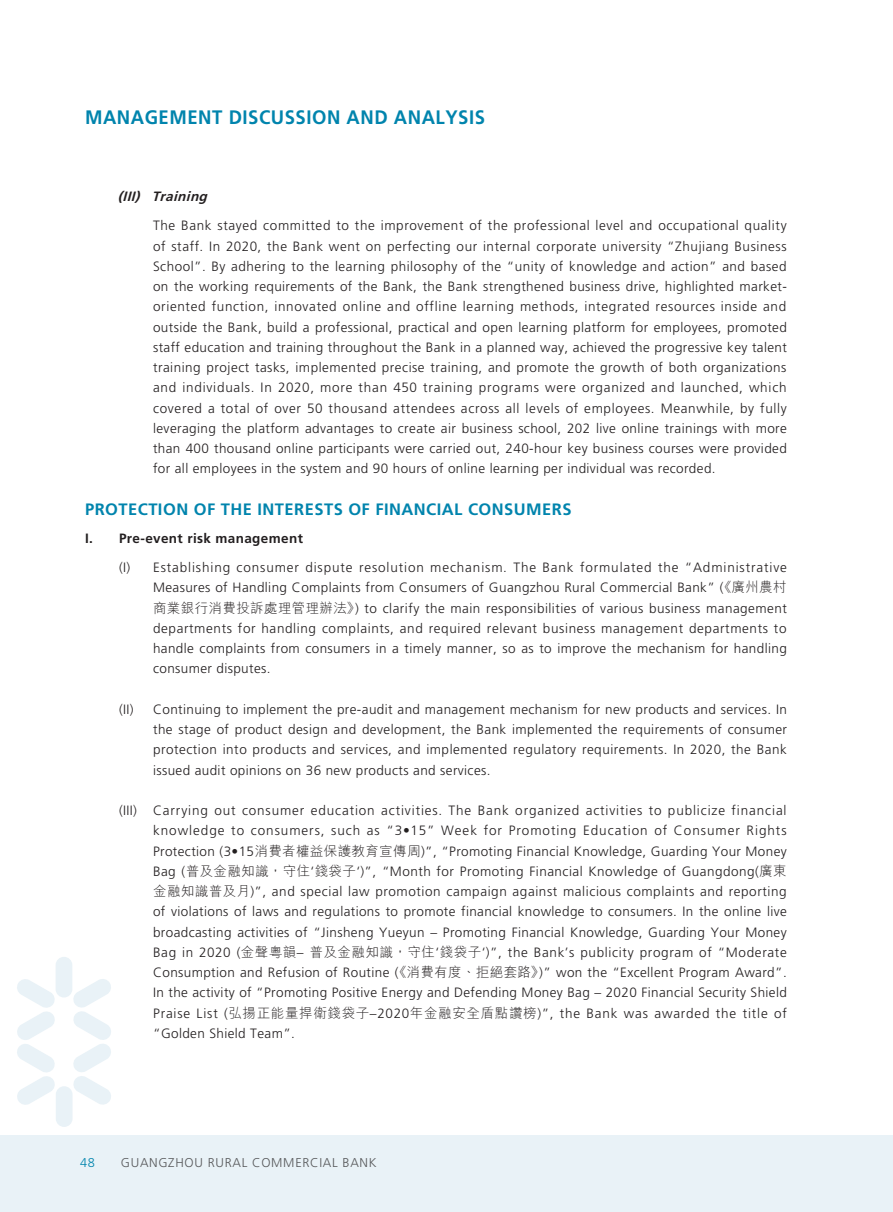
<style>
.page{position:relative;width:893px;height:1212px;background:#fff}
.page>*{position:absolute;margin:0;border:0;box-sizing:border-box;transform-origin:0 0}
.t1{font:700 19.5px "Frutiger LT Std";letter-spacing:.03em;color:#0084ad;scale:.95 1}
.t2{font:700 16.5px "Frutiger LT Std";letter-spacing:.03em;color:#0084ad}
.t3{font:300 13.5px/20.2px "Frutiger LT Std";letter-spacing:.03em;color:#231f20;text-align:justify}
.t4{font:700 13.5px "Frutiger LT Std";letter-spacing:.03em;color:#231f20}
.t5{font:italic 700 13.5px "Frutiger LT Std";color:#231f20}
.t6{font:300 12.75px "Frutiger LT Std";letter-spacing:.055em;color:#57585a}
.t7{font:300 12.75px "Frutiger LT Std";color:#0084ad}
.s1{font-family:"M Hei HK"}
</style>
<div class="page">
<div style="left:56px;top:957px;width:16px;height:40px;background:#e9f2f7;border-radius:8px"></div>
<svg style="left:17px;top:979px;width:38px;height:126px"></svg>
<div style="left:56px;top:1086px;width:17px;height:41px;background:#e9f2f7;border-radius:8px"></div>
<svg style="left:72px;top:979px;width:39px;height:126px"></svg>
<div style="left:0;top:1135px;width:893px;height:77px;background:#e9f2f7"></div>
<h1 class="t1" style="left:85px;top:105px;width:423px">MANAGEMENT DISCUSSION AND ANALYSIS</h1>
<p class="t5" style="left:118px;top:189px;width:95px">(III) Training</p>
<p class="t3" style="left:153px;top:216px;width:635px">The Bank stayed committed to the improvement of the professional level and occupational quality of staff. In 2020, the Bank went on perfecting our internal corporate university “Zhujiang Business School”. By adhering to the learning philosophy of the “unity of knowledge and action” and based on the working requirements of the Bank, the Bank strengthened business drive, highlighted market&shy;oriented function, innovated online and offline learning methods, integrated resources inside and outside the Bank, build a professional, practical and open learning platform for employees, promoted staff education and training throughout the Bank in a planned way, achieved the progressive key talent training project tasks, implemented precise training, and promote the growth of both organizations and individuals. In 2020, more than 450 training programs were organized and launched, which covered a total of over 50 thousand attendees across all levels of employees. Meanwhile, by fully leveraging the platform advantages to create air business school, 202 live online trainings with more than 400 thousand online participants were carried out, 240-hour key business courses were provided for all employees in the system and 90 hours of online learning per individual was recorded.</p>
<p class="t2" style="left:85px;top:499px;width:488px">PROTECTION OF THE INTERESTS OF FINANCIAL CONSUMERS</p>
<p class="t4" style="left:85px;top:531px;width:219px">I. Pre-event risk management</p>
<p class="t3" style="left:153px;top:557px;width:635px;text-indent:-34px">(I) Establishing consumer dispute resolution mechanism. The Bank formulated the “Administrative Measures of Handling Complaints from Consumers of Guangzhou Rural Commercial Bank” (<span class="s1">《廣州農村商業銀行消費投訴處理管理辦法》</span>) to clarify the main responsibilities of various business management departments for handling complaints, and required relevant business management departments to handle complaints from consumers in a timely manner, so as to improve the mechanism for handling consumer disputes.</p>
<p class="t3" style="left:119px;top:699px;width:16px">(II)</p>
<p class="t3" style="left:153px;top:699px;width:635px">Continuing to implement the pre-audit and management mechanism for new products and services. In the stage of product design and development, the Bank implemented the requirements of consumer protection into products and services, and implemented regulatory requirements. In 2020, the Bank issued audit opinions on 36 new products and services.</p>
<p class="t3" style="left:153px;top:800px;width:635px;text-indent:-34px">(III) Carrying out consumer education activities. The Bank organized activities to publicize financial knowledge to consumers, such as “3•15” Week for Promoting Education of Consumer Rights Protection (3•15<span class="s1">消費者權益保護教育宣傳周</span>)”, “Promoting Financial Knowledge, Guarding Your Money Bag (<span class="s1">普及金融知識，守住</span>‘<span class="s1">錢袋子</span>‘)”, “Month for Promoting Financial Knowledge of Guangdong(<span class="s1">廣東金融知識普及月</span>)”, and special law promotion campaign against malicious complaints and reporting of violations of laws and regulations to promote financial knowledge to consumers. In the online live broadcasting activities of “Jinsheng Yueyun – Promoting Financial Knowledge, Guarding Your Money Bag in 2020 (<span class="s1">金聲粵韻</span>– <span class="s1">普及金融知識，守住</span>‘<span class="s1">錢袋子</span>‘)”, the Bank’s publicity program of “Moderate Consumption and Refusion of Routine (<span class="s1">《消費有度、拒絕套路》</span>)” won the “Excellent Program Award”.<br>In the activity of “Promoting Positive Energy and Defending Money Bag – 2020 Financial Security Shield Praise List (<span class="s1">弘揚正能量捍衛錢袋子</span>–2020<span class="s1">年金融安全盾點讚榜</span>)”, the Bank was awarded the title of “Golden Shield Team”.</p>
<p class="t7" style="left:80px;top:1156px;width:16px">48</p>
<p class="t6" style="left:121px;top:1156px;width:257px">GUANGZHOU RURAL COMMERCIAL BANK</p>
</div>
